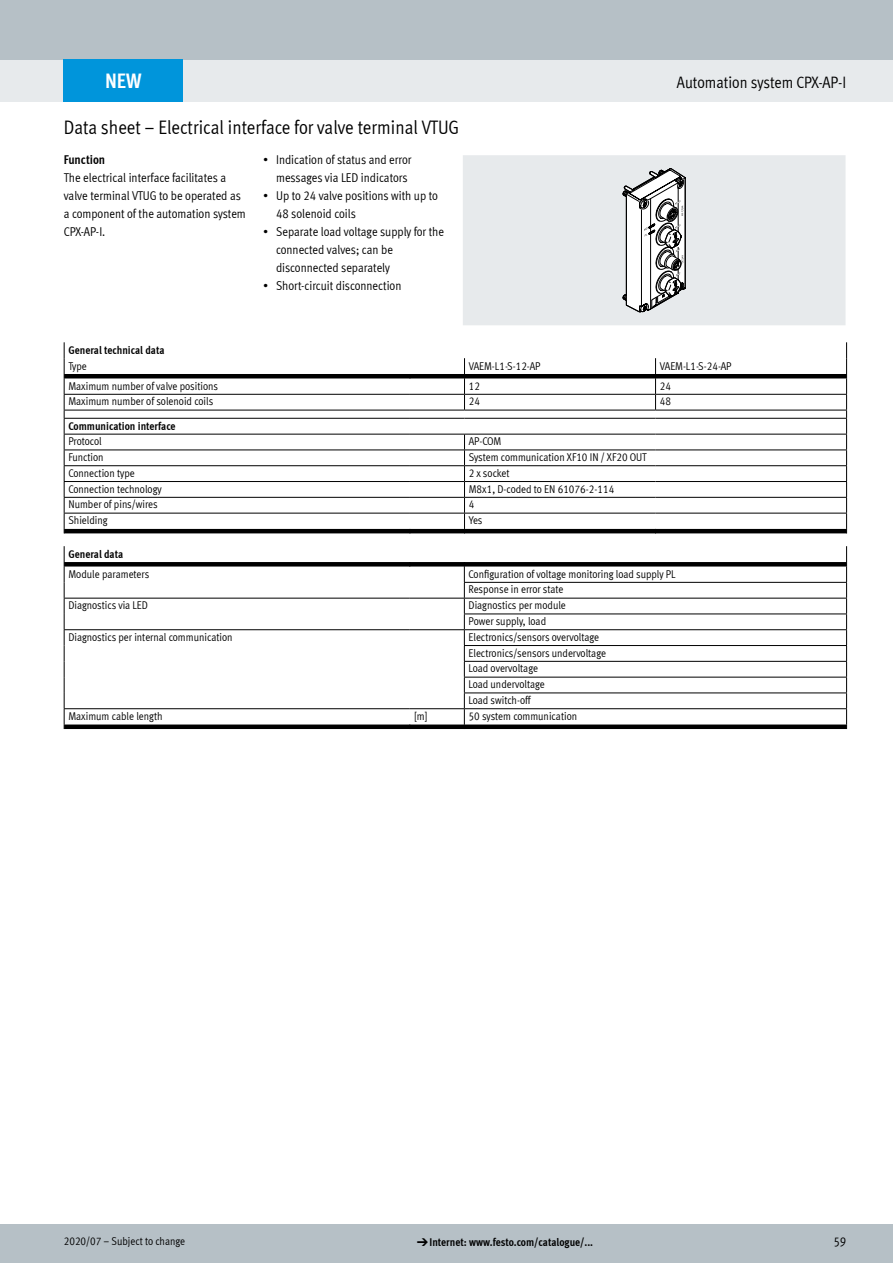
<style>
.page{position:relative;width:893px;height:1263px;background:#fff}
.page>*{position:absolute;margin:0;border:0;box-sizing:border-box;transform-origin:0 0}
.FES_box_title{font:700 21px "Meta Cond LF";color:#fff}
.FES_title_section{font:19.5px "Meta Cond LF";color:#000}
.FES_title_family{font:16.5px "Meta Cond LF";color:#000}
.FES_regular{font:12.75px/18px "Meta Cond LF";color:#000}
.FES_head_accessories{font:700 12.75px "Meta Cond LF";color:#000}
.FES_tab_regular{font:11.25px "Meta Cond LF";color:#000}
.FES_tab_sub_1{font:700 11.25px "Meta Cond LF";color:#000}
.FES_tab_head_2{font:11.25px "Meta Cond LF";color:#000}
.FES_tab_head_1{font:700 11.25px "Meta Cond LF";color:#000}
.s1{font-family:"Meto Pict 182";font-weight:400}
</style>
<div class="page">
<div style="left:0;top:1225px;width:893px;height:38px;background:#b6c0c6"></div>
<div style="left:0;top:60px;width:893px;height:42px;background:#e7eaec"></div>
<div style="left:0;top:0;width:893px;height:60px;background:#b6c0c6"></div>
<svg style="left:463px;top:155px;width:383px;height:170px;background:#e0e3e5"></svg>
<svg style="left:65px;top:374px;width:781px;height:159px"></svg>
<hr style="left:64px;top:394px;width:346px;height:1px;background:#000">
<hr style="left:410px;top:394px;width:54px;height:1px;background:#000">
<hr style="left:464px;top:394px;width:192px;height:1px;background:#000">
<hr style="left:656px;top:394px;width:191px;height:1px;background:#000">
<hr style="left:64px;top:410px;width:346px;height:1px;background:#000">
<hr style="left:410px;top:410px;width:54px;height:1px;background:#000">
<hr style="left:464px;top:410px;width:192px;height:1px;background:#000">
<hr style="left:656px;top:410px;width:191px;height:1px;background:#000">
<hr style="left:64px;top:450px;width:346px;height:1px;background:#000">
<hr style="left:410px;top:450px;width:54px;height:1px;background:#000">
<hr style="left:464px;top:450px;width:192px;height:1px;background:#000">
<hr style="left:656px;top:450px;width:191px;height:1px;background:#000">
<hr style="left:64px;top:465px;width:346px;height:1px;background:#000">
<hr style="left:410px;top:465px;width:54px;height:1px;background:#000">
<hr style="left:464px;top:465px;width:192px;height:1px;background:#000">
<hr style="left:656px;top:465px;width:191px;height:1px;background:#000">
<hr style="left:64px;top:481px;width:346px;height:1px;background:#000">
<hr style="left:410px;top:481px;width:54px;height:1px;background:#000">
<hr style="left:464px;top:481px;width:192px;height:1px;background:#000">
<hr style="left:656px;top:481px;width:191px;height:1px;background:#000">
<hr style="left:64px;top:497px;width:346px;height:1px;background:#000">
<hr style="left:410px;top:497px;width:54px;height:1px;background:#000">
<hr style="left:464px;top:497px;width:192px;height:1px;background:#000">
<hr style="left:656px;top:497px;width:191px;height:1px;background:#000">
<hr style="left:64px;top:513px;width:346px;height:1px;background:#000">
<hr style="left:410px;top:513px;width:54px;height:1px;background:#000">
<hr style="left:464px;top:513px;width:192px;height:1px;background:#000">
<hr style="left:656px;top:513px;width:191px;height:1px;background:#000">
<svg style="left:464px;top:358px;width:1px;height:52px"></svg>
<svg style="left:655px;top:358px;width:1px;height:52px"></svg>
<hr style="left:64px;top:418px;width:346px;height:1px;background:#000">
<hr style="left:410px;top:418px;width:54px;height:1px;background:#000">
<hr style="left:464px;top:418px;width:192px;height:1px;background:#000">
<hr style="left:656px;top:418px;width:191px;height:1px;background:#000">
<hr style="left:464px;top:434px;width:192px;height:1px;background:#000">
<hr style="left:656px;top:434px;width:191px;height:1px;background:#000">
<hr style="left:64px;top:434px;width:346px;height:1px;background:#000">
<hr style="left:410px;top:434px;width:54px;height:1px;background:#000">
<svg style="left:64px;top:342px;width:1px;height:191px"></svg>
<svg style="left:464px;top:434px;width:1px;height:99px"></svg>
<svg style="left:846px;top:342px;width:1px;height:191px"></svg>
<svg style="left:65px;top:562px;width:781px;height:167px"></svg>
<hr style="left:464px;top:582px;width:383px;height:1px;background:#000">
<hr style="left:64px;top:598px;width:346px;height:1px;background:#000">
<hr style="left:410px;top:598px;width:54px;height:1px;background:#000">
<hr style="left:464px;top:598px;width:383px;height:1px;background:#000">
<hr style="left:464px;top:613px;width:383px;height:1px;background:#000">
<hr style="left:64px;top:629px;width:346px;height:1px;background:#000">
<hr style="left:410px;top:629px;width:54px;height:1px;background:#000">
<hr style="left:464px;top:629px;width:383px;height:1px;background:#000">
<hr style="left:464px;top:645px;width:383px;height:1px;background:#000">
<hr style="left:464px;top:661px;width:383px;height:1px;background:#000">
<hr style="left:464px;top:677px;width:383px;height:1px;background:#000">
<hr style="left:64px;top:708px;width:346px;height:1px;background:#000">
<hr style="left:410px;top:708px;width:54px;height:1px;background:#000">
<svg style="left:64px;top:546px;width:1px;height:183px"></svg>
<hr style="left:464px;top:692px;width:383px;height:1px;background:#000">
<hr style="left:464px;top:708px;width:383px;height:1px;background:#000">
<svg style="left:464px;top:562px;width:1px;height:167px"></svg>
<svg style="left:846px;top:546px;width:1px;height:183px"></svg>
<div style="left:64px;top:60px;width:119px;height:42px;background:#0095db"></div>
<p class="FES_box_title" style="left:105px;top:67px;width:38px">NEW</p>
<p class="FES_title_section" style="left:64px;top:116px;width:397px">Data sheet – Electrical interface for valve terminal VTUG</p>
<p class="FES_head_accessories" style="left:64px;top:151px;width:43px">Function</p>
<p class="FES_regular" style="left:64px;top:168px;width:184px">The electrical interface facilitates a valve terminal VTUG to be operated as a component of the automation system<br>CPX-AP-I.</p>
<p class="FES_regular" style="left:276px;top:150px;width:137px;text-indent:-13px">• Indication of status and error messages via LED indicators</p>
<p class="FES_regular" style="left:276px;top:186px;width:163px;text-indent:-13px">• Up to 24 valve positions with up to<br>48 solenoid coils</p>
<p class="FES_regular" style="left:276px;top:222px;width:170px;text-indent:-13px">• Separate load voltage supply for the connected valves; can be disconnected separately</p>
<p class="FES_regular" style="left:263px;top:276px;width:140px">• Short-circuit disconnection</p>
<p class="FES_title_family" style="left:677px;top:72px;width:171px">Automation system CPX-AP-I</p>
<p class="FES_tab_head_1" style="left:68px;top:343px;width:98px">General technical data</p>
<p class="FES_tab_head_2" style="left:68px;top:359px;width:20px">Type</p>
<p class="FES_tab_head_2" style="left:469px;top:359px;width:73px">VAEM-L1-S-12-AP</p>
<p class="FES_tab_head_2" style="left:660px;top:359px;width:73px">VAEM-L1-S-24-AP</p>
<p class="FES_tab_regular" style="left:68px;top:379px;width:151px">Maximum number of valve positions</p>
<p class="FES_tab_regular" style="left:469px;top:379px;width:13px">12</p>
<p class="FES_tab_regular" style="left:660px;top:379px;width:13px">24</p>
<p class="FES_tab_regular" style="left:68px;top:395px;width:146px">Maximum number of solenoid coils</p>
<p class="FES_tab_regular" style="left:469px;top:395px;width:13px">24</p>
<p class="FES_tab_regular" style="left:660px;top:395px;width:13px">48</p>
<p class="FES_tab_sub_1" style="left:68px;top:419px;width:109px">Communication interface</p>
<p class="FES_tab_regular" style="left:68px;top:434px;width:35px">Protocol</p>
<p class="FES_tab_regular" style="left:469px;top:434px;width:34px">AP-COM</p>
<p class="FES_tab_regular" style="left:68px;top:450px;width:37px">Function</p>
<p class="FES_tab_regular" style="left:469px;top:450px;width:180px">System communication XF10 IN / XF20 OUT</p>
<p class="FES_tab_regular" style="left:68px;top:466px;width:68px">Connection type</p>
<p class="FES_tab_regular" style="left:469px;top:466px;width:42px">2 x socket</p>
<p class="FES_tab_regular" style="left:68px;top:482px;width:95px">Connection technology</p>
<p class="FES_tab_regular" style="left:469px;top:482px;width:147px">M8x1, D-coded to EN 61076-2-114</p>
<p class="FES_tab_regular" style="left:68px;top:498px;width:91px">Number of pins/wires</p>
<p class="FES_tab_regular" style="left:469px;top:498px;width:7px">4</p>
<p class="FES_tab_regular" style="left:68px;top:513px;width:41px">Shielding</p>
<p class="FES_tab_regular" style="left:469px;top:513px;width:15px">Yes</p>
<p class="FES_tab_head_1" style="left:68px;top:547px;width:56px">General data</p>
<p class="FES_tab_regular" style="left:68px;top:567px;width:82px">Module parameters</p>
<p class="FES_tab_regular" style="left:469px;top:567px;width:208px">Configuration of voltage monitoring load supply PL</p>
<p class="FES_tab_regular" style="left:469px;top:583px;width:96px">Response in error state</p>
<p class="FES_tab_regular" style="left:68px;top:598px;width:81px">Diagnostics via LED</p>
<p class="FES_tab_regular" style="left:469px;top:598px;width:99px">Diagnostics per module</p>
<p class="FES_tab_regular" style="left:469px;top:614px;width:79px">Power supply, load</p>
<p class="FES_tab_regular" style="left:68px;top:630px;width:166px">Diagnostics per internal communication</p>
<p class="FES_tab_regular" style="left:469px;top:630px;width:132px">Electronics/sensors overvoltage</p>
<p class="FES_tab_regular" style="left:469px;top:646px;width:139px">Electronics/sensors undervoltage</p>
<p class="FES_tab_regular" style="left:469px;top:662px;width:71px">Load overvoltage</p>
<p class="FES_tab_regular" style="left:469px;top:677px;width:78px">Load undervoltage</p>
<p class="FES_tab_regular" style="left:469px;top:693px;width:64px">Load switch-off</p>
<p class="FES_tab_regular" style="left:68px;top:709px;width:96px">Maximum cable length</p>
<p class="FES_tab_regular" style="left:414px;top:709px;width:15px">[m]</p>
<p class="FES_tab_regular" style="left:469px;top:709px;width:110px">50 system communication</p>
<p class="FES_tab_regular" style="left:64px;top:1234px;width:123px">2020/07 – Subject to change</p>
<p class="FES_tab_sub_1" style="left:417px;top:1235px;width:178px"><span class="s1">d</span>Internet: www.festo.com/catalogue/...</p>
<p class="FES_regular" style="left:833px;top:1232px;width:14px">59</p>
</div>
